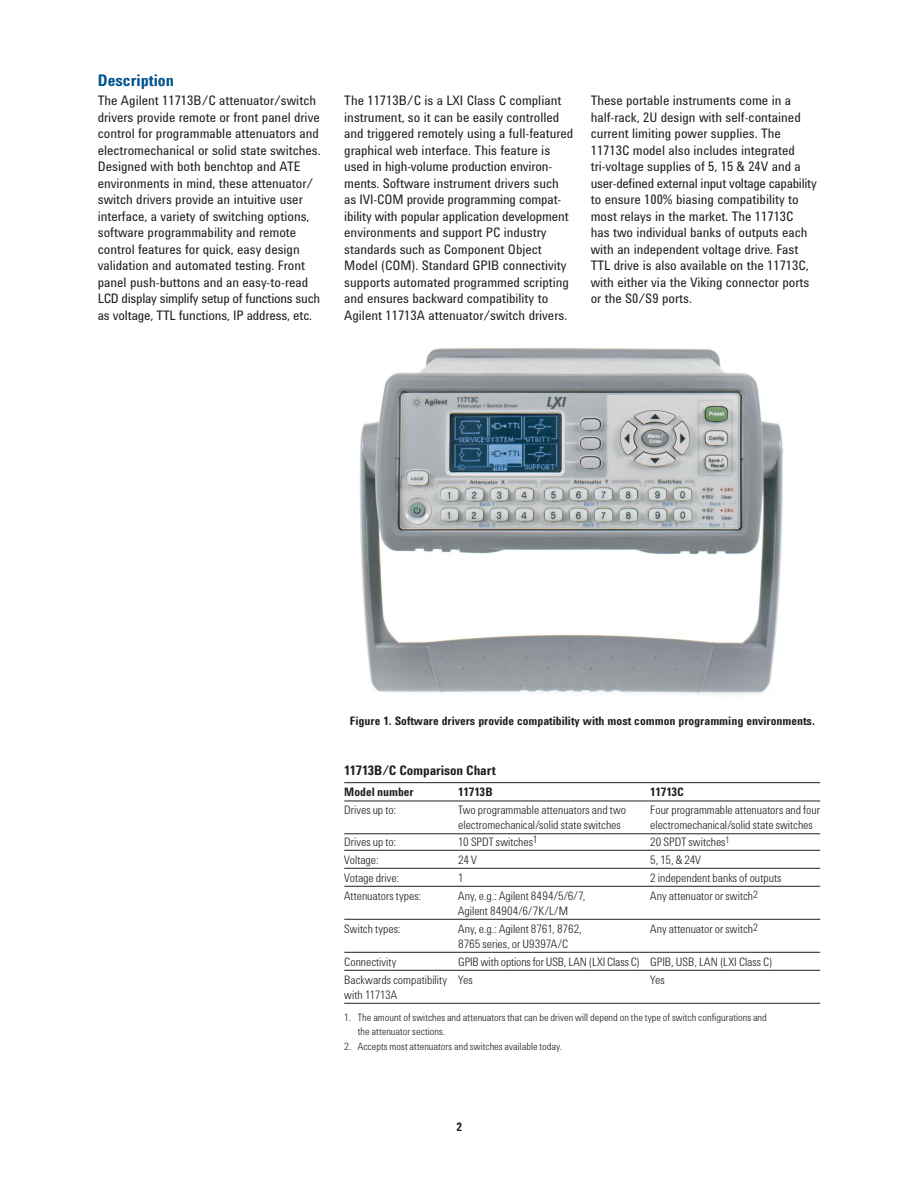
<style>
.page{position:relative;width:918px;height:1188px;background:#fff}
.page>*{position:absolute;margin:0;border:0;box-sizing:border-box;transform-origin:0 0}
.t1{font:700 16.5px "Agilent Condensed CFF";color:#00538e}
.t2{font:13.5px/16.5px "Agilent Condensed CFF";color:#231f20}
.t3{font:700 13.5px "Agilent Condensed CFF";letter-spacing:-.01em;color:#231f20}
.t4{font:300 12px/18px "Agilent Condensed CFF";color:#231f20}
.t5{font:700 12px "Agilent Condensed CFF";color:#231f20}
.t6{font:300 10.5px/13.5px "Agilent Condensed CFF";letter-spacing:.005em;color:#231f20}
.s1{font-size:10.5px}
</style>
<div class="page">
<hr style="left:344px;top:782px;width:476px;height:1px;background:#231f20">
<hr style="left:344px;top:801px;width:476px;height:1px;background:#231f20">
<hr style="left:344px;top:834px;width:476px;height:1px;background:#231f20">
<hr style="left:344px;top:850px;width:476px;height:1px;background:#231f20">
<hr style="left:344px;top:868px;width:476px;height:1px;background:#231f20">
<hr style="left:344px;top:886px;width:476px;height:1px;background:#231f20">
<hr style="left:344px;top:919px;width:476px;height:1px;background:#231f20">
<hr style="left:344px;top:952px;width:476px;height:1px;background:#231f20">
<hr style="left:344px;top:970px;width:476px;height:1px;background:#231f20">
<hr style="left:344px;top:1003px;width:476px;height:1px;background:#231f20">
<img style="left:360px;top:347px;width:424px;height:348px">
<p class="t1" style="left:98px;top:74px;width:78px">Description</p>
<p class="t2" style="left:98px;top:94px;width:224px">The Agilent 11713B/C attenuator/switch drivers provide remote or front panel drive control for programmable attenuators and electromechanical or solid state switches.<br>Designed with both benchtop and ATE environments in mind, these attenuator/ switch drivers provide an intuitive user interface, a variety of switching options, software programmability and remote control features for quick, easy design validation and automated testing. Front panel push-buttons and an easy-to-read LCD display simplify setup of functions such as voltage, TTL functions, IP address, etc.</p>
<p class="t2" style="left:344px;top:94px;width:231px">The 11713B/C is a LXI Class C compliant instrument, so it can be easily controlled and triggered remotely using a full-featured graphical web interface. This feature is used in high-volume production environ&shy;ments. Software instrument drivers such as IVI-COM provide programming compat&shy;ibility with popular application development environments and support PC industry standards such as Component Object Model (COM). Standard GPIB connectivity supports automated programmed scripting and ensures backward compatibility to Agilent 11713A attenuator/switch drivers.</p>
<p class="t2" style="left:591px;top:94px;width:227px">These portable instruments come in a half-rack, 2U design with self-contained current limiting power supplies. The 11713C model also includes integrated tri-voltage supplies of 5, 15 &amp; 24V and a user-defined external input voltage capability to ensure 100% biasing compatibility to most relays in the market. The 11713C<br>has two individual banks of outputs each with an independent voltage drive. Fast TTL drive is also available on the 11713C, with either via the Viking connector ports or the S0/S9 ports.</p>
<p class="t5" style="left:350px;top:717px;width:466px">Figure 1. Software drivers provide compatibility with most common programming environments.</p>
<p class="t3" style="left:344px;top:766px;width:153px">11713B/C Comparison Chart</p>
<p class="t5" style="left:344px;top:788px;width:71px">Model number</p>
<p class="t5" style="left:458px;top:788px;width:36px">11713B</p>
<p class="t5" style="left:650px;top:788px;width:35px">11713C</p>
<p class="t4" style="left:344px;top:802px;width:53px">Drives up to:</p>
<p class="t4" style="left:458px;top:802px;width:169px">Two programmable attenuators and two</p>
<p class="t4" style="left:650px;top:802px;width:171px">Four programmable attenuators and four</p>
<p class="t4" style="left:458px;top:817px;width:164px">electromechanical/solid state switches</p>
<p class="t4" style="left:650px;top:817px;width:164px">electromechanical/solid state switches</p>
<p class="t4" style="left:344px;top:834px;width:53px">Drives up to:</p>
<p class="t4" style="left:458px;top:834px;width:81px">10 SPDT switches<sup>1</sup></p>
<p class="t4" style="left:650px;top:834px;width:81px">20 SPDT switches<sup>1</sup></p>
<p class="t4" style="left:344px;top:852px;width:36px">Voltage:</p>
<p class="t4" style="left:458px;top:852px;width:20px">24 V</p>
<p class="t4" style="left:650px;top:852px;width:52px">5, 15, &amp; 24V</p>
<p class="t4" style="left:344px;top:870px;width:56px">Votage drive:</p>
<p class="t4" style="left:458px;top:870px;width:7px">1</p>
<p class="t4" style="left:650px;top:870px;width:133px">2 independent banks of outputs</p>
<p class="t4" style="left:344px;top:888px;width:79px">Attenuators types:</p>
<p class="t4" style="left:458px;top:888px;width:129px">Any, e.g.: Agilent 8494/5/6/7,</p>
<p class="t4" style="left:650px;top:888px;width:109px">Any attenuator or switch<span class="s1">2</span></p>
<p class="t4" style="left:458px;top:903px;width:111px">Agilent 84904/6/7K/L/M</p>
<p class="t4" style="left:344px;top:921px;width:58px">Switch types:</p>
<p class="t4" style="left:458px;top:921px;width:125px">Any, e.g.: Agilent 8761, 8762,</p>
<p class="t4" style="left:650px;top:921px;width:109px">Any attenuator or switch<span class="s1">2</span></p>
<p class="t4" style="left:458px;top:936px;width:111px">8765 series, or U9397A/C</p>
<p class="t4" style="left:344px;top:954px;width:54px">Connectivity</p>
<p class="t4" style="left:344px;top:954px;width:430px;text-indent:114px">GPIB with options for USB, LAN (LXI Class C) GPIB, USB, LAN (LXI Class C)<br>Backwards compatibility Yes</p>
<p class="t4" style="left:650px;top:972px;width:16px">Yes</p>
<p class="t4" style="left:344px;top:987px;width:54px">with 11713A</p>
<p class="t6" style="left:358px;top:1012px;width:411px;text-indent:-13px">1. The amount of switches and attenuators that can be driven will depend on the type of switch configurations and the attenuator sections.</p>
<p class="t6" style="left:344px;top:1041px;width:219px">2. Accepts most attenuators and switches available today.</p>
<p class="t5" style="left:456px;top:1123px;width:7px">2</p>
</div>
